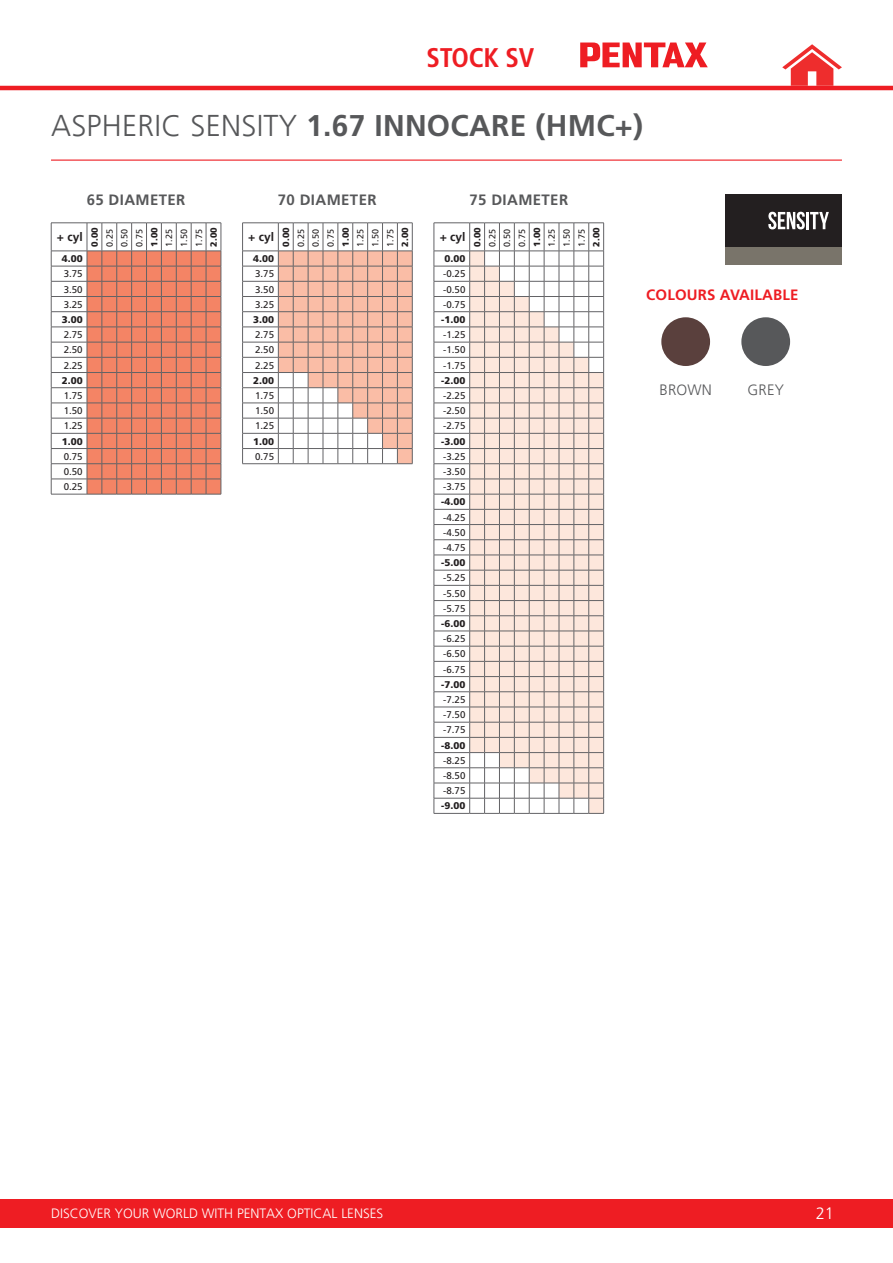
<style>
.page{position:relative;width:893px;height:1263px;background:#fff}
.page>*{position:absolute;margin:0;border:0;box-sizing:border-box;transform-origin:0 0}
.t1{font:700 30px "Frutiger LT Std";letter-spacing:.01em;color:#57585a}
.t2{font:700 condensed 27px "Frutiger LT Std";letter-spacing:-.01em;color:#ee1d23}
.t3{font:300 16.5px "Frutiger LT";color:#fff}
.t4{font:700 15px "Frutiger LT Std";letter-spacing:.025em;color:#57585a}
.t5{font:700 15px "Frutiger LT Std";letter-spacing:.01em;color:#ee1d23}
.t6{font:300 15px "Frutiger LT";letter-spacing:.01em;color:#57585a}
.t7{font:300 13.5px "Frutiger LT";color:#fff}
.t8{font:700 12px "Frutiger LT Std";color:#231f20}
.t9{font:9.75px/15.1px "Frutiger LT Std";color:#231f20;text-align:justify}
.t10{font:900 9.75px "Frutiger LT Std";color:#231f20}
.t11{font:9px/14.9px "Frutiger LT Std";color:#231f20;text-align:justify}
.t12{font:900 9px "Frutiger LT Std";color:#231f20}
.s1{font-family:"Frutiger LT";font-weight:300}
</style>
<div class="page">
<div style="left:0;top:1199px;width:893px;height:28px;background:#ee1d23"></div>
<svg style="left:580px;top:43px;width:128px;height:24px"></svg>
<hr style="left:0;top:86px;width:893px;height:4px;background:#ee1d23">
<svg style="left:782px;top:44px;width:60px;height:42px"></svg>
<svg style="left:435px;top:250px;width:34px;height:563px"></svg>
<hr style="left:434px;top:223px;width:36px;height:1px;background:#636366">
<hr style="left:434px;top:251px;width:36px;height:1px;background:#636366">
<hr style="left:434px;top:266px;width:36px;height:1px;background:#636366">
<hr style="left:434px;top:281px;width:36px;height:1px;background:#636366">
<hr style="left:434px;top:296px;width:36px;height:1px;background:#636366">
<hr style="left:434px;top:311px;width:36px;height:1px;background:#636366">
<hr style="left:434px;top:327px;width:36px;height:1px;background:#636366">
<hr style="left:434px;top:342px;width:36px;height:1px;background:#636366">
<hr style="left:434px;top:357px;width:36px;height:1px;background:#636366">
<hr style="left:434px;top:372px;width:36px;height:1px;background:#636366">
<hr style="left:434px;top:387px;width:36px;height:1px;background:#636366">
<hr style="left:434px;top:403px;width:36px;height:1px;background:#636366">
<hr style="left:434px;top:418px;width:36px;height:1px;background:#636366">
<hr style="left:434px;top:433px;width:36px;height:1px;background:#636366">
<hr style="left:434px;top:448px;width:36px;height:1px;background:#636366">
<hr style="left:434px;top:463px;width:36px;height:1px;background:#636366">
<hr style="left:434px;top:479px;width:36px;height:1px;background:#636366">
<hr style="left:434px;top:494px;width:36px;height:1px;background:#636366">
<hr style="left:434px;top:509px;width:36px;height:1px;background:#636366">
<hr style="left:434px;top:524px;width:36px;height:1px;background:#636366">
<hr style="left:434px;top:539px;width:36px;height:1px;background:#636366">
<hr style="left:434px;top:555px;width:36px;height:1px;background:#636366">
<hr style="left:434px;top:570px;width:36px;height:1px;background:#636366">
<hr style="left:434px;top:585px;width:36px;height:1px;background:#636366">
<hr style="left:434px;top:600px;width:36px;height:1px;background:#636366">
<hr style="left:434px;top:615px;width:36px;height:1px;background:#636366">
<hr style="left:434px;top:631px;width:36px;height:1px;background:#636366">
<hr style="left:434px;top:646px;width:36px;height:1px;background:#636366">
<hr style="left:434px;top:661px;width:36px;height:1px;background:#636366">
<hr style="left:434px;top:676px;width:36px;height:1px;background:#636366">
<hr style="left:434px;top:691px;width:36px;height:1px;background:#636366">
<hr style="left:434px;top:707px;width:36px;height:1px;background:#636366">
<hr style="left:434px;top:722px;width:36px;height:1px;background:#636366">
<hr style="left:434px;top:737px;width:36px;height:1px;background:#636366">
<hr style="left:434px;top:752px;width:36px;height:1px;background:#636366">
<hr style="left:434px;top:767px;width:36px;height:1px;background:#636366">
<hr style="left:434px;top:783px;width:36px;height:1px;background:#636366">
<hr style="left:434px;top:798px;width:36px;height:1px;background:#636366">
<svg style="left:434px;top:223px;width:1px;height:590px"></svg>
<hr style="left:434px;top:813px;width:36px;height:1px;background:#636366">
<svg style="left:469px;top:223px;width:135px;height:591px"></svg>
<svg style="left:52px;top:224px;width:35px;height:270px"></svg>
<hr style="left:51px;top:223px;width:36px;height:1px;background:#636366">
<hr style="left:51px;top:251px;width:36px;height:1px;background:#636366">
<hr style="left:51px;top:266px;width:36px;height:1px;background:#636366">
<hr style="left:51px;top:281px;width:36px;height:1px;background:#636366">
<hr style="left:51px;top:296px;width:36px;height:1px;background:#636366">
<hr style="left:51px;top:311px;width:36px;height:1px;background:#636366">
<hr style="left:51px;top:327px;width:36px;height:1px;background:#636366">
<hr style="left:51px;top:342px;width:36px;height:1px;background:#636366">
<hr style="left:51px;top:357px;width:36px;height:1px;background:#636366">
<hr style="left:51px;top:372px;width:36px;height:1px;background:#636366">
<hr style="left:51px;top:387px;width:36px;height:1px;background:#636366">
<hr style="left:51px;top:403px;width:36px;height:1px;background:#636366">
<hr style="left:51px;top:418px;width:36px;height:1px;background:#636366">
<hr style="left:51px;top:433px;width:36px;height:1px;background:#636366">
<hr style="left:51px;top:448px;width:36px;height:1px;background:#636366">
<hr style="left:51px;top:463px;width:36px;height:1px;background:#636366">
<hr style="left:51px;top:479px;width:36px;height:1px;background:#636366">
<svg style="left:51px;top:223px;width:1px;height:271px"></svg>
<hr style="left:51px;top:494px;width:36px;height:1px;background:#636366">
<svg style="left:87px;top:223px;width:135px;height:272px;background:#e58c73"></svg>
<svg style="left:242px;top:223px;width:171px;height:241px"></svg>
<hr style="left:51px;top:160px;width:791px;height:1px;background:#ee1d23">
<div style="left:726px;top:247px;width:116px;height:17px;background:#79746a"></div>
<div style="left:726px;top:194px;width:116px;height:53px;background:#231f20"></div>
<svg style="left:768px;top:212px;width:61px;height:17px"></svg>
<div style="left:661px;top:317px;width:49px;height:49px;background:#5a403d;border-radius:50%"></div>
<div style="left:741px;top:317px;width:49px;height:49px;background:#57585a;border-radius:50%"></div>
<h2 class="t2" style="left:427px;top:42px;width:109px">STOCK SV</h2>
<h1 class="t1" style="left:51px;top:108px;width:594px"><span class="s1">ASPHERIC SENSITY</span> 1.67 INNOCARE (HMC+)</h1>
<h3 class="t4" style="left:87px;top:191px;width:100px">65 DIAMETER</h3>
<p class="t8" style="left:57px;top:230px;width:27px">+ cyl</p>
<p class="t12" style="left:89px;top:247px;width:21px;rotate:-90deg">0.00</p>
<p class="t11" style="left:102px;top:247px;width:19px;rotate:-90deg">0.25<br>0.50<br>0.75</p>
<p class="t12" style="left:149px;top:247px;width:21px;rotate:-90deg">1.00</p>
<p class="t11" style="left:162px;top:247px;width:19px;rotate:-90deg">1.25<br>1.50<br>1.75</p>
<p class="t12" style="left:208px;top:247px;width:21px;rotate:-90deg">2.00</p>
<p class="t10" style="left:62px;top:253px;width:22px">4.00</p>
<p class="t9" style="left:64px;top:266px;width:20px">3.75<br>3.50<br>3.25</p>
<p class="t10" style="left:62px;top:314px;width:22px">3.00</p>
<p class="t9" style="left:64px;top:327px;width:20px">2.75<br>2.50<br>2.25</p>
<p class="t10" style="left:62px;top:374px;width:22px">2.00</p>
<p class="t9" style="left:64px;top:388px;width:20px">1.75<br>1.50<br>1.25</p>
<p class="t10" style="left:62px;top:435px;width:22px">1.00</p>
<p class="t9" style="left:64px;top:449px;width:20px">0.75<br>0.50<br>0.25</p>
<h3 class="t4" style="left:278px;top:191px;width:100px">70 DIAMETER</h3>
<h3 class="t4" style="left:469px;top:191px;width:100px">75 DIAMETER</h3>
<p class="t8" style="left:248px;top:230px;width:27px">+ cyl</p>
<p class="t12" style="left:281px;top:247px;width:21px;rotate:-90deg">0.00</p>
<p class="t11" style="left:294px;top:247px;width:19px;rotate:-90deg">0.25<br>0.50<br>0.75</p>
<p class="t12" style="left:340px;top:247px;width:21px;rotate:-90deg">1.00</p>
<p class="t11" style="left:353px;top:247px;width:19px;rotate:-90deg">1.25<br>1.50<br>1.75</p>
<p class="t12" style="left:400px;top:247px;width:21px;rotate:-90deg">2.00</p>
<p class="t10" style="left:253px;top:253px;width:22px">4.00</p>
<p class="t9" style="left:255px;top:266px;width:20px">3.75<br>3.50<br>3.25</p>
<p class="t10" style="left:253px;top:314px;width:22px">3.00</p>
<p class="t9" style="left:255px;top:327px;width:20px">2.75<br>2.50<br>2.25</p>
<p class="t10" style="left:253px;top:374px;width:22px">2.00</p>
<p class="t9" style="left:255px;top:388px;width:20px">1.75<br>1.50<br>1.25</p>
<p class="t10" style="left:253px;top:435px;width:22px">1.00</p>
<p class="t9" style="left:255px;top:449px;width:20px">0.75</p>
<p class="t8" style="left:440px;top:230px;width:27px">+ cyl</p>
<p class="t12" style="left:472px;top:247px;width:21px;rotate:-90deg">0.00</p>
<p class="t11" style="left:485px;top:247px;width:19px;rotate:-90deg">0.25<br>0.50<br>0.75</p>
<p class="t12" style="left:531px;top:247px;width:21px;rotate:-90deg">1.00</p>
<p class="t11" style="left:544px;top:247px;width:19px;rotate:-90deg">1.25<br>1.50<br>1.75</p>
<p class="t12" style="left:591px;top:247px;width:21px;rotate:-90deg">2.00</p>
<p class="t10" style="left:445px;top:253px;width:22px">0.00</p>
<p class="t9" style="left:443px;top:266px;width:24px">-0.25 -0.50 -0.75</p>
<p class="t10" style="left:441px;top:314px;width:26px">-1.00</p>
<p class="t9" style="left:443px;top:327px;width:24px">-1.25 -1.50 -1.75</p>
<p class="t10" style="left:441px;top:374px;width:26px">-2.00</p>
<p class="t9" style="left:443px;top:388px;width:24px">-2.25 -2.50 -2.75</p>
<p class="t10" style="left:441px;top:435px;width:26px">-3.00</p>
<p class="t9" style="left:443px;top:449px;width:24px">-3.25 -3.50 -3.75</p>
<p class="t10" style="left:441px;top:496px;width:26px">-4.00</p>
<p class="t9" style="left:443px;top:510px;width:24px">-4.25 -4.50 -4.75</p>
<p class="t10" style="left:441px;top:557px;width:26px">-5.00</p>
<p class="t9" style="left:443px;top:570px;width:24px">-5.25 -5.50 -5.75</p>
<p class="t10" style="left:441px;top:618px;width:26px">-6.00</p>
<p class="t9" style="left:443px;top:631px;width:24px">-6.25 -6.50 -6.75</p>
<p class="t10" style="left:441px;top:678px;width:26px">-7.00</p>
<p class="t9" style="left:443px;top:692px;width:24px">-7.25 -7.50 -7.75</p>
<p class="t10" style="left:441px;top:739px;width:26px">-8.00</p>
<p class="t9" style="left:443px;top:753px;width:24px">-8.25 -8.50 -8.75</p>
<p class="t10" style="left:441px;top:800px;width:26px">-9.00</p>
<h3 class="t5" style="left:646px;top:286px;width:154px">COLOURS AVAILABLE</h3>
<h3 class="t6" style="left:660px;top:381px;width:54px">BROWN</h3>
<h3 class="t6" style="left:748px;top:381px;width:38px">GREY</h3>
<h3 class="t7" style="left:51px;top:1206px;width:334px">DISCOVER YOUR WORLD WITH PENTAX OPTICAL LENSES</h3>
<h3 class="t3" style="left:816px;top:1204px;width:20px">21</h3>
</div>
